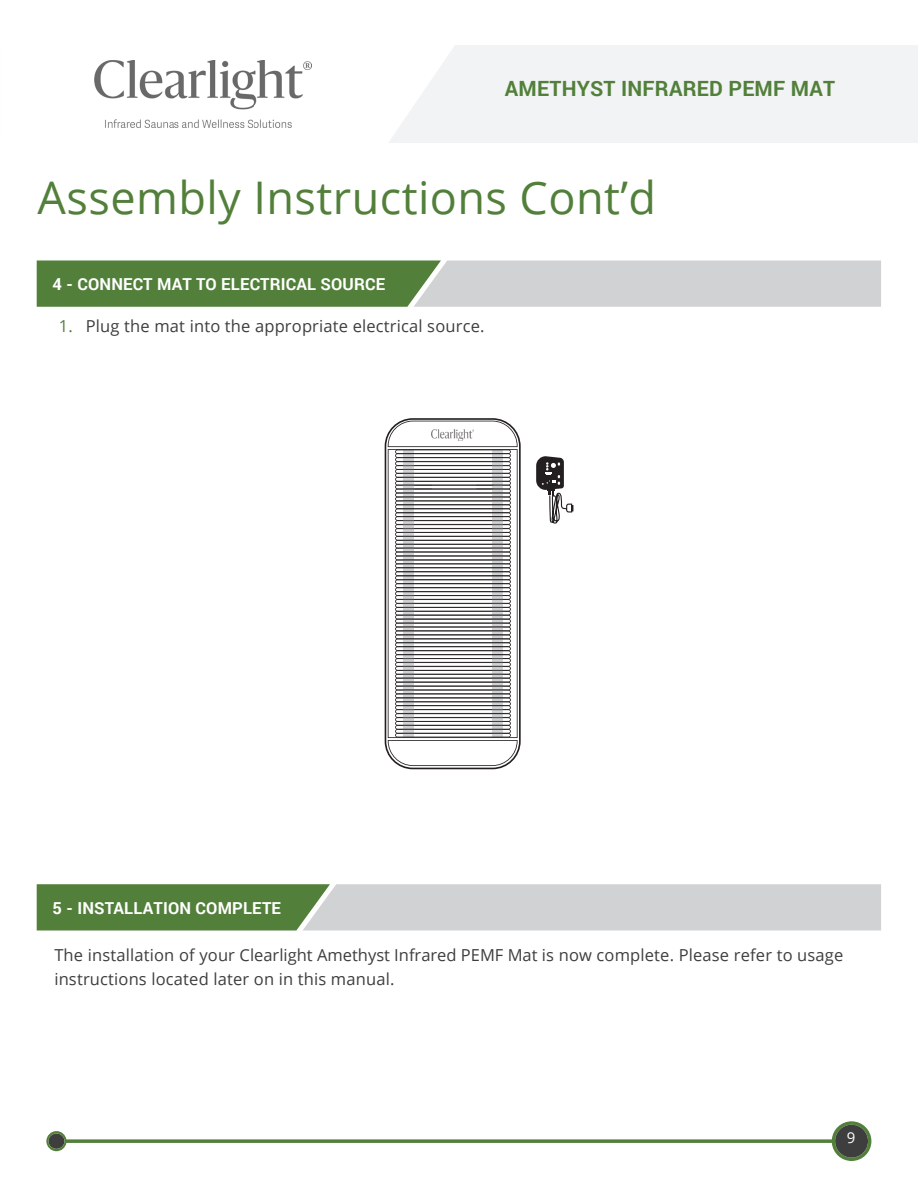
<style>
.page{position:relative;width:918px;height:1188px;background:#fff}
.page>*{position:absolute;margin:0;border:0;box-sizing:border-box;transform-origin:0 0}
.t1{font:45px "Open Sans";letter-spacing:.01em;color:#527f3a}
.t2{font:700 21px "Roboto";letter-spacing:.01em;color:#527f3a}
.text{font:16.5px/24px "Open Sans";letter-spacing:.01em;color:#3e3e3f}
.title_bars{font:700 16.5px "Roboto";letter-spacing:.01em;color:#fff}
.t3{font:15px "Open Sans";color:#fff}
.s1{color:#527f3a}
</style>
<div class="page">
<svg style="left:46px;top:1121px;width:825px;height:40px"></svg>
<div style="left:0;top:45px;width:918px;height:98px;background:#f2f3f4"></div>
<svg style="left:0;top:45px;width:454px;height:98px;fill:#fff"></svg>
<img style="left:94px;top:60px;width:217px;height:68px">
<svg style="left:37px;top:260px;width:844px;height:47px;background:#98ad8f"></svg>
<svg style="left:37px;top:884px;width:844px;height:47px;background:#a9b8a3"></svg>
<svg style="left:385px;top:418px;width:136px;height:351px"></svg>
<svg style="left:388px;top:421px;width:130px;height:345px"></svg>
<svg style="left:395px;top:729px;width:116px;height:5px"></svg>
<hr style="left:396px;top:730px;width:114px;height:3px;background:#231f20">
<svg style="left:395px;top:733px;width:116px;height:4px"></svg>
<hr style="left:396px;top:734px;width:114px;height:3px;background:#231f20">
<img style="left:432px;top:429px;width:41px;height:12px">
<svg style="left:536px;top:456px;width:38px;height:68px"></svg>
<p class="t2" style="left:505px;top:74px;width:332px">AMETHYST INFRARED PEMF MAT</p>
<p class="t1" style="left:38px;top:166px;width:620px">Assembly Instructions Cont’d</p>
<p class="title_bars" style="left:53px;top:273px;width:334px">4 - CONNECT MAT TO ELECTRICAL SOURCE</p>
<p class="text" style="left:59px;top:314px;width:427px"><span class="s1">1.</span> Plug the mat into the appropriate electrical source.</p>
<p class="title_bars" style="left:53px;top:897px;width:230px">5 - INSTALLATION COMPLETE</p>
<p class="text" style="left:54px;top:942px;width:791px">The installation of your Clearlight Amethyst Infrared PEMF Mat is now complete. Please refer to usage instructions located later on in this manual.</p>
<p class="t3" style="left:847px;top:1127px;width:10px">9</p>
</div>
